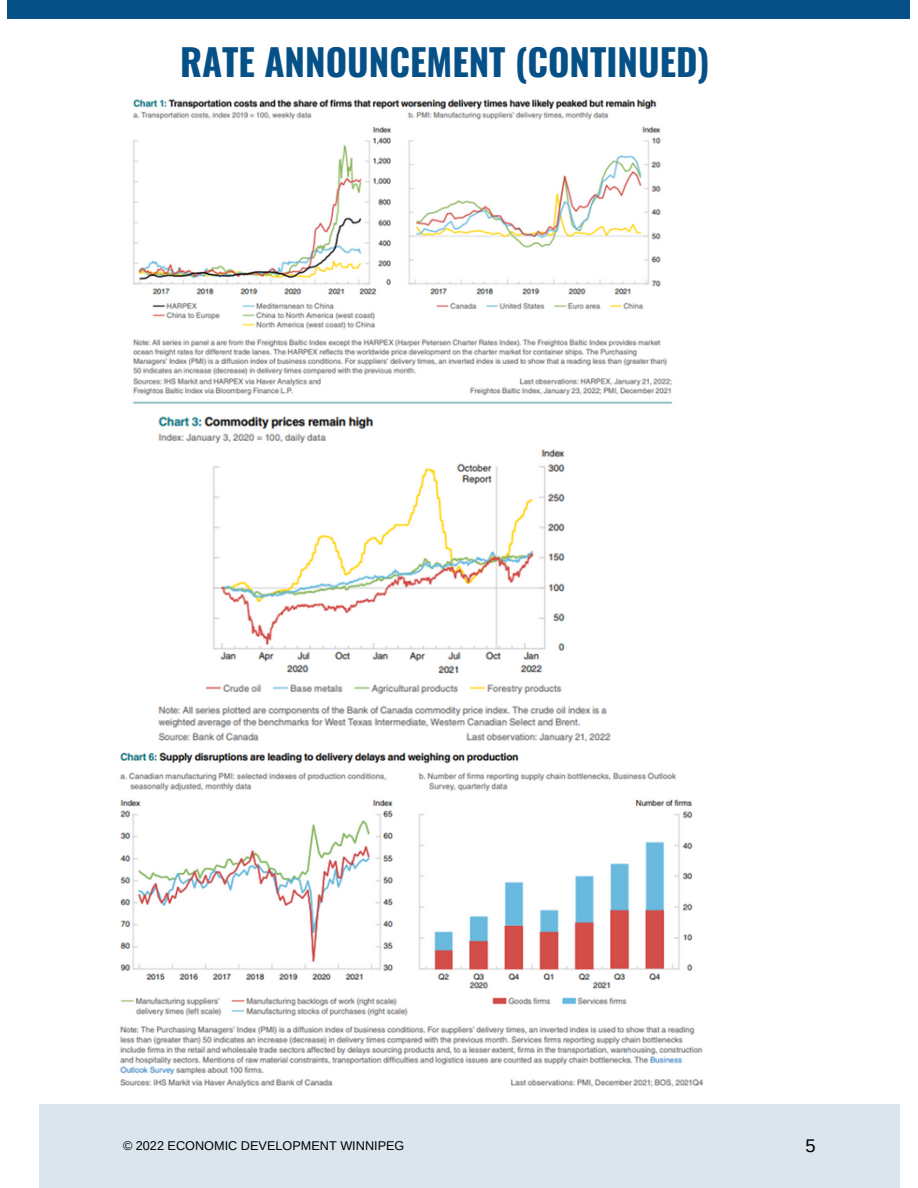
<style>
.page{position:relative;width:918px;height:1188px;background:#fff}
.page>*{position:absolute;margin:0;border:0;box-sizing:border-box;transform-origin:0 0}
.t1{font:700 36.75px "Oswald";color:#055087}
.t2{font:18.3px "Arimo";color:#000}
.t3{font:12.75px "Arimo";color:#000}
</style>
<div class="page">
<div style="left:8px;top:0;width:902px;height:19px;background:#055087"></div>
<div style="left:39px;top:1104px;width:861px;height:84px;background:#dae5ed"></div>
<img style="left:132px;top:99px;width:541px;height:305px">
<img style="left:158px;top:416px;width:453px;height:327px">
<img style="left:119px;top:752px;width:585px;height:336px">
<p class="t1" style="left:180px;top:33px;width:531px">RATE ANNOUNCEMENT (CONTINUED)</p>
<p class="t3" style="left:123px;top:1138px;width:283px">© 2022 ECONOMIC DEVELOPMENT WINNIPEG</p>
<p class="t2" style="left:805px;top:1136px;width:12px">5</p>
</div>
